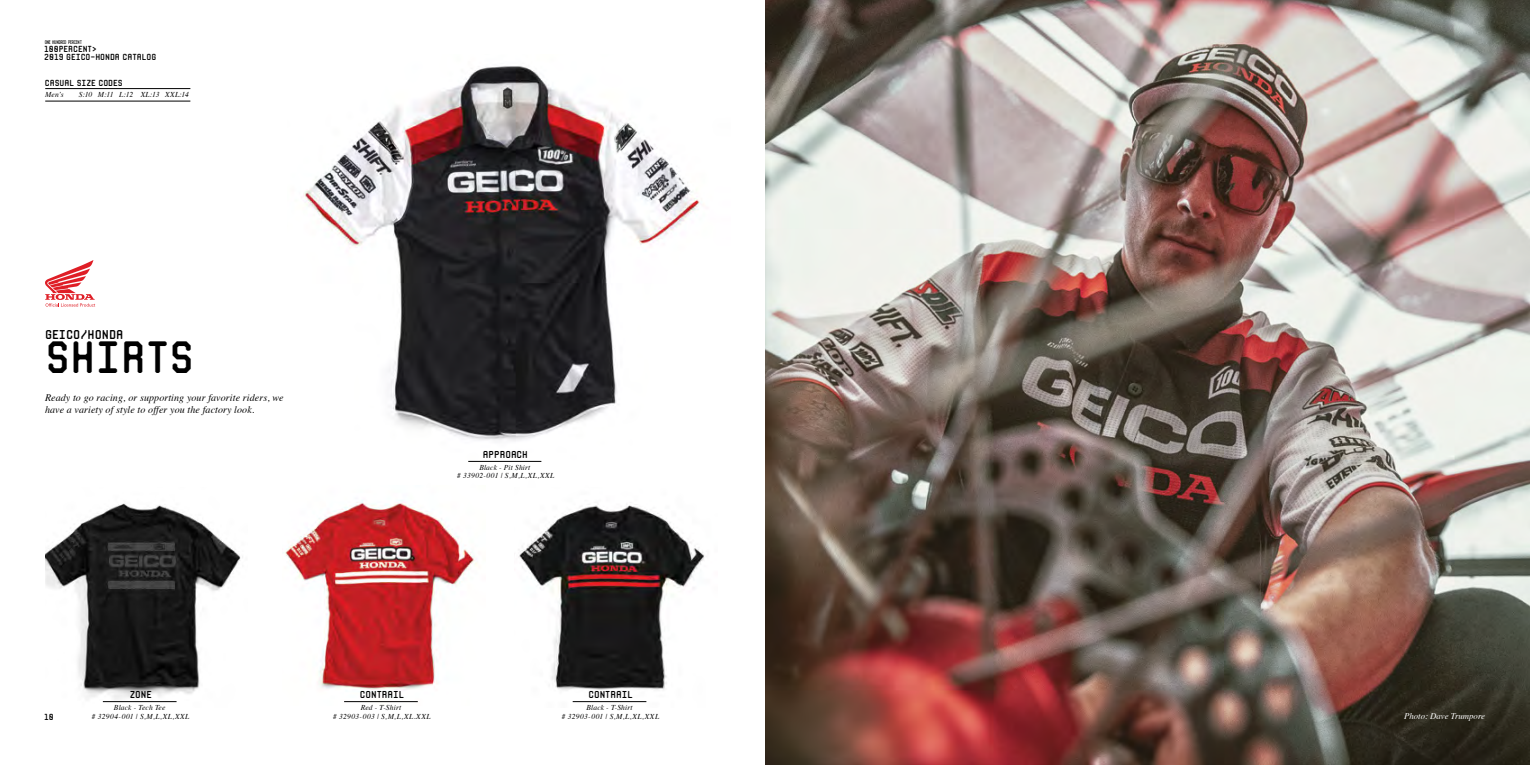
<style>
.page{position:relative;width:1530px;height:765px;background:#fff}
.page>*{position:absolute;margin:0;border:0;box-sizing:border-box;transform-origin:0 0}
.t1{font:500 45px "Mono RGO Pro";color:#000}
.t2{font:500 12.75px "Mono RGO Pro";color:#000}
.t3{font:italic 10px/12px "Times";letter-spacing:.01em;color:#000}
.t4{font:500 10px "Mono RGO Pro";color:#000}
.t5{font:500 8.75px/8.1px "Mono RGO Pro";color:#000}
.t6{font:italic 8.75px "Times";color:#fff}
.t7{font:italic 7.5px/8.8px "Times";letter-spacing:.02em;color:#000;text-align:center}
.t8{font:italic 7.5px "Times";letter-spacing:-.015em;color:#000}
.t9{font:3.75px "Niketo";color:#000}
</style>
<div class="page">
<img style="left:45px;top:503px;width:198px;height:200px">
<img style="left:518px;top:504px;width:186px;height:199px">
<img style="left:283px;top:500px;width:194px;height:203px">
<img style="left:303px;top:66px;width:397px;height:396px">
<hr style="left:468px;top:461px;width:73px;height:1px;background:#000">
<hr style="left:103px;top:701px;width:74px;height:1px;background:#000">
<hr style="left:573px;top:701px;width:73px;height:1px;background:#000">
<hr style="left:344px;top:701px;width:74px;height:1px;background:#000">
<svg style="left:45px;top:260px;width:50px;height:47px"></svg>
<hr style="left:45px;top:88px;width:145px;height:1px;background:#000">
<hr style="left:45px;top:101px;width:145px;height:1px;background:#000">
<img style="left:765px;top:0;width:765px;height:765px">
<p class="t9" style="left:45px;top:40px;width:39px">ONE HUNDRED PERCENT</p>
<p class="t5" style="left:44px;top:44px;width:114px">100PERCENT&gt;<br>2019 GEICO-HONDA CATALOG</p>
<p class="t5" style="left:45px;top:78px;width:79px">CASUAL SIZE CODES</p>
<p class="t7" style="left:45px;top:90px;width:20px">Men’s</p>
<p class="t8" style="left:79px;top:88px;width:112px">S:10 M:11 L:12 XL:13 XXL:14</p>
<h2 class="t2" style="left:45px;top:325px;width:80px">GEICO/HONDA</h2>
<h1 class="t1" style="left:45px;top:325px;width:151px">SHIRTS</h1>
<h3 class="t3" style="left:45px;top:391px;width:240px">Ready to go racing, or supporting your favorite riders, we have a variety of style to offer you the factory look.</h3>
<h3 class="t4" style="left:483px;top:447px;width:46px">APPROACH</h3>
<p class="t7" style="left:457px;top:462px;width:99px">Black - Pit Shirt<br># 33902-001 | S,M,L,XL,XXL</p>
<p class="t5" style="left:44px;top:712px;width:11px">10</p>
<h3 class="t4" style="left:130px;top:688px;width:24px">ZONE</h3>
<h3 class="t4" style="left:588px;top:688px;width:46px">CONTRAIL</h3>
<h3 class="t4" style="left:360px;top:688px;width:46px">CONTRAIL</h3>
<p class="t7" style="left:333px;top:703px;width:99px">Red - T-Shirt<br># 32903-003 | S,M,L,XL.XXL</p>
<p class="t7" style="left:92px;top:703px;width:99px">Black - Tech Tee<br># 32904-001 | S,M,L,XL,XXL</p>
<p class="t7" style="left:562px;top:703px;width:99px">Black - T-Shirt<br># 32903-001 | S,M,L,XL,XXL</p>
<p class="t6" style="left:1404px;top:709px;width:82px">Photo: Dave Trumpore</p>
</div>
